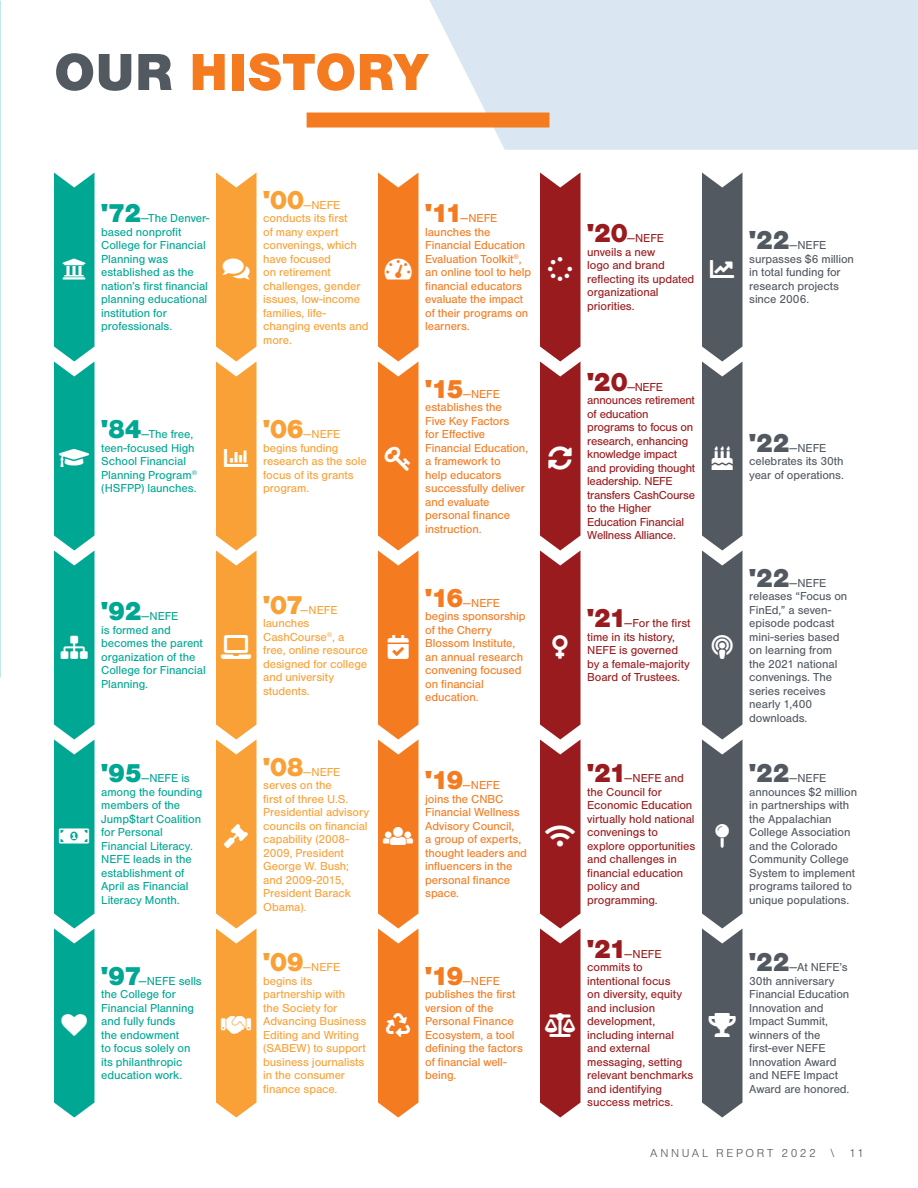
<style>
.page{position:relative;width:918px;height:1188px;background:#fff}
.page>*{position:absolute;margin:0;border:0;box-sizing:border-box;transform-origin:0 0}
.t1{font:900 54px "Nimbus San";color:#f47b20}
.t2{font:900 27px "Nimbus San";letter-spacing:-.04em;color:#00a793}
.t3{font:900 27px "Nimbus San";letter-spacing:-.03em;color:#f9a136}
.t4{font:900 27px "Nimbus San";letter-spacing:-.08em;color:#f47b20}
.t5{font:900 27px "Nimbus San";letter-spacing:-.09em;color:#991b1e}
.t6{font:900 27px "Nimbus San";letter-spacing:-.035em;color:#525961}
.t7{font:27px "Font Awesome 5 Free Solid";color:#fff}
.t8{font:24px "Font Awesome 5 Free Solid";color:#fff}
.t9{font:12px/13.5px "Nimbus San";letter-spacing:-.01em;color:#991b1e}
.t10{font:12px/13.5px "Nimbus San";letter-spacing:-.01em;color:#f47b20}
.t11{font:12px/13.5px "Nimbus San";letter-spacing:-.01em;color:#f9a136}
.t12{font:12px/13.5px "Nimbus San";letter-spacing:-.01em;color:#525961}
.t13{font:12px/13.5px "Nimbus San";letter-spacing:-.01em;color:#00a793}
.t14{font:300 12px "Nimbus San";letter-spacing:.215em;color:#525961}
.s1{color:#525961}
</style>
<div class="page">
<svg style="left:422px;top:0;width:496px;height:150px;background:#dde8f3"></svg>
<div style="left:307px;top:113px;width:242px;height:15px;background:#f47b20"></div>
<svg style="left:378px;top:173px;width:40px;height:945px;background:#f48531"></svg>
<svg style="left:540px;top:173px;width:40px;height:945px;background:#a12d2f"></svg>
<svg style="left:54px;top:173px;width:40px;height:945px;background:#14ad9b"></svg>
<svg style="left:216px;top:173px;width:40px;height:945px;background:#f9a845"></svg>
<svg style="left:702px;top:173px;width:40px;height:945px;background:#5f666d"></svg>
<h1 class="t1" style="left:54px;top:41px;width:376px"><span class="s1">OUR</span> HISTORY</h1>
<h3 class="t8" style="left:62px;top:256px;width:25px">■❖▲▼</h3>
<h2 class="t2" style="left:101px;top:198px;width:42px">'72</h2>
<p class="t13" style="left:101px;top:211px;width:109px;text-indent:40px">—The Denver&shy;based nonprofit<br>College for Financial<br>Planning was established as the nation’s first financial planning educational institution for professionals.</p>
<h3 class="t8" style="left:59px;top:445px;width:32px">◆▼□■</h3>
<h2 class="t2" style="left:101px;top:414px;width:42px">'84</h2>
<p class="t13" style="left:101px;top:427px;width:97px;text-indent:40px">—The free, teen-focused High<br>School Financial<br>Planning Program<sup>® </sup>(HSFPP) launches.</p>
<h2 class="t3" style="left:263px;top:184px;width:43px">'00</h2>
<p class="t11" style="left:263px;top:198px;width:107px;text-indent:40px">—NEFE conducts its first<br>of many expert convenings, which have focused<br>on retirement challenges, gender issues, low-income families, life&shy;changing events and more.</p>
<h2 class="t3" style="left:263px;top:414px;width:42px">'06</h2>
<p class="t11" style="left:263px;top:427px;width:105px;text-indent:40px">—NEFE begins funding research as the sole focus of its grants program.</p>
<h2 class="t2" style="left:101px;top:596px;width:42px">'92</h2>
<p class="t13" style="left:101px;top:610px;width:106px;text-indent:40px">—NEFE<br>is formed and becomes the parent organization of the<br>College for Financial<br>Planning.</p>
<h3 class="t8" style="left:221px;top:634px;width:31px">●▼□</h3>
<h2 class="t3" style="left:263px;top:589px;width:42px">'07</h2>
<p class="t11" style="left:263px;top:603px;width:106px;text-indent:37px">—NEFE launches<br>CashCourse<sup>®</sup>, a free, online resource designed for college and university students.</p>
<h3 class="t8" style="left:385px;top:256px;width:28px">□▼●▼</h3>
<h2 class="t4" style="left:425px;top:198px;width:39px">'11</h2>
<p class="t10" style="left:425px;top:211px;width:107px;text-indent:35px">—NEFE launches the<br>Financial Education<br>Evaluation Toolkit<sup>®</sup>, an online tool to help financial educators evaluate the impact of their programs on learners.</p>
<h2 class="t5" style="left:587px;top:218px;width:42px">'20</h2>
<p class="t9" style="left:587px;top:232px;width:109px;text-indent:40px">—NEFE unveils a new<br>logo and brand reflecting its updated organizational priorities.</p>
<h2 class="t6" style="left:749px;top:225px;width:42px">'22</h2>
<p class="t12" style="left:749px;top:238px;width:106px;text-indent:40px">—NEFE surpasses $6 million in total funding for research projects since 2006.</p>
<h2 class="t4" style="left:425px;top:373px;width:40px">'15</h2>
<p class="t10" style="left:425px;top:387px;width:104px;text-indent:38px">—NEFE establishes the<br>Five Key Factors<br>for Effective<br>Financial Education, a framework to<br>help educators successfully deliver and evaluate personal finance instruction.</p>
<h3 class="t8" style="left:388px;top:634px;width:22px">●■</h3>
<h2 class="t4" style="left:425px;top:582px;width:40px">'16</h2>
<p class="t10" style="left:425px;top:596px;width:102px;text-indent:38px">—NEFE begins sponsorship of the Cherry<br>Blossom Institute, an annual research convening focused on financial education.</p>
<h3 class="t8" style="left:548px;top:445px;width:25px">■●▼</h3>
<h2 class="t5" style="left:587px;top:366px;width:42px">'20</h2>
<p class="t9" style="left:587px;top:380px;width:109px;text-indent:40px">—NEFE announces retirement of education programs to focus on research, enhancing knowledge impact and providing thought leadership. NEFE transfers CashCourse to the Higher<br>Education Financial<br>Wellness Alliance.</p>
<h2 class="t7" style="left:553px;top:633px;width:17px">■◆▲</h2>
<h2 class="t5" style="left:587px;top:603px;width:41px">'21</h2>
<p class="t9" style="left:587px;top:616px;width:105px;text-indent:37px">—For the first time in its history,<br>NEFE is governed by a female-majority<br>Board of Trustees.</p>
<h2 class="t6" style="left:749px;top:427px;width:42px">'22</h2>
<p class="t12" style="left:749px;top:441px;width:96px;text-indent:40px">—NEFE celebrates its 30th year of operations.</p>
<h2 class="t6" style="left:749px;top:562px;width:42px">'22</h2>
<p class="t12" style="left:749px;top:576px;width:100px;text-indent:40px">—NEFE releases “Focus on<br>FinEd,” a seven&shy;episode podcast mini-series based on learning from the 2021 national convenings. The series receives nearly 1,400 downloads.</p>
<h3 class="t8" style="left:59px;top:823px;width:31px">□■●●●▼</h3>
<h2 class="t2" style="left:101px;top:758px;width:42px">'95</h2>
<p class="t13" style="left:101px;top:772px;width:103px;text-indent:40px">—NEFE is among the founding members of the<br>Jump$tart Coalition for Personal<br>Financial Literacy.<br>NEFE leads in the establishment of<br>April as Financial<br>Literacy Month.</p>
<h2 class="t2" style="left:101px;top:960px;width:42px">'97</h2>
<p class="t13" style="left:101px;top:974px;width:102px;text-indent:38px">—NEFE sells the College for<br>Financial Planning and fully funds<br>the endowment<br>to focus solely on its philanthropic education work.</p>
<h2 class="t3" style="left:263px;top:751px;width:42px">'08</h2>
<p class="t11" style="left:263px;top:765px;width:107px;text-indent:40px">—NEFE serves on the<br>first of three U.S.<br>Presidential advisory councils on financial capability (2008-<br>2009, President<br>George W. Bush; and 2009-2015,<br>President Barack<br>Obama).</p>
<h3 class="t8" style="left:383px;top:823px;width:31px">◆▲▲</h3>
<h2 class="t4" style="left:425px;top:765px;width:40px">'19</h2>
<p class="t10" style="left:425px;top:778px;width:103px;text-indent:38px">—NEFE joins the CNBC<br>Financial Wellness<br>Advisory Council,<br>a group of experts, thought leaders and influencers in the personal finance space.</p>
<h2 class="t3" style="left:263px;top:947px;width:42px">'09</h2>
<p class="t11" style="left:263px;top:961px;width:105px;text-indent:40px">—NEFE begins its partnership with<br>the Society for<br>Advancing Business<br>Editing and Writing (SABEW) to support business journalists in the consumer finance space.</p>
<h2 class="t4" style="left:425px;top:960px;width:40px">'19</h2>
<p class="t10" style="left:425px;top:974px;width:99px;text-indent:38px">—NEFE publishes the first version of the<br>Personal Finance<br>Ecosystem, a tool defining the factors of financial well&shy;being.</p>
<h2 class="t5" style="left:587px;top:758px;width:41px">'21</h2>
<p class="t9" style="left:587px;top:772px;width:110px;text-indent:37px">—NEFE and the Council for<br>Economic Education virtually hold national convenings to explore opportunities and challenges in financial education policy and programming.</p>
<h3 class="t8" style="left:715px;top:823px;width:16px">■</h3>
<h2 class="t6" style="left:749px;top:758px;width:42px">'22</h2>
<p class="t12" style="left:749px;top:772px;width:109px;text-indent:40px">—NEFE announces $2 million in partnerships with the Appalachian<br>College Association and the Colorado<br>Community College<br>System to implement programs tailored to unique populations.</p>
<h3 class="t8" style="left:545px;top:1012px;width:31px">●■▲●</h3>
<h2 class="t5" style="left:587px;top:933px;width:41px">'21</h2>
<p class="t9" style="left:587px;top:947px;width:108px;text-indent:37px">—NEFE commits to intentional focus<br>on diversity, equity and inclusion development, including internal and external messaging, setting relevant benchmarks and identifying success metrics.</p>
<h2 class="t6" style="left:749px;top:947px;width:42px">'22</h2>
<p class="t12" style="left:749px;top:961px;width:102px;text-indent:40px">—At NEFE’s<br>30th anniversary<br>Financial Education<br>Innovation and<br>Impact Summit, winners of the first-ever NEFE<br>Innovation Award and NEFE Impact<br>Award are honored.</p>
<p class="t14" style="left:650px;top:1147px;width:215px">ANNUAL REPORT 2022 \ 11</p>
</div>
